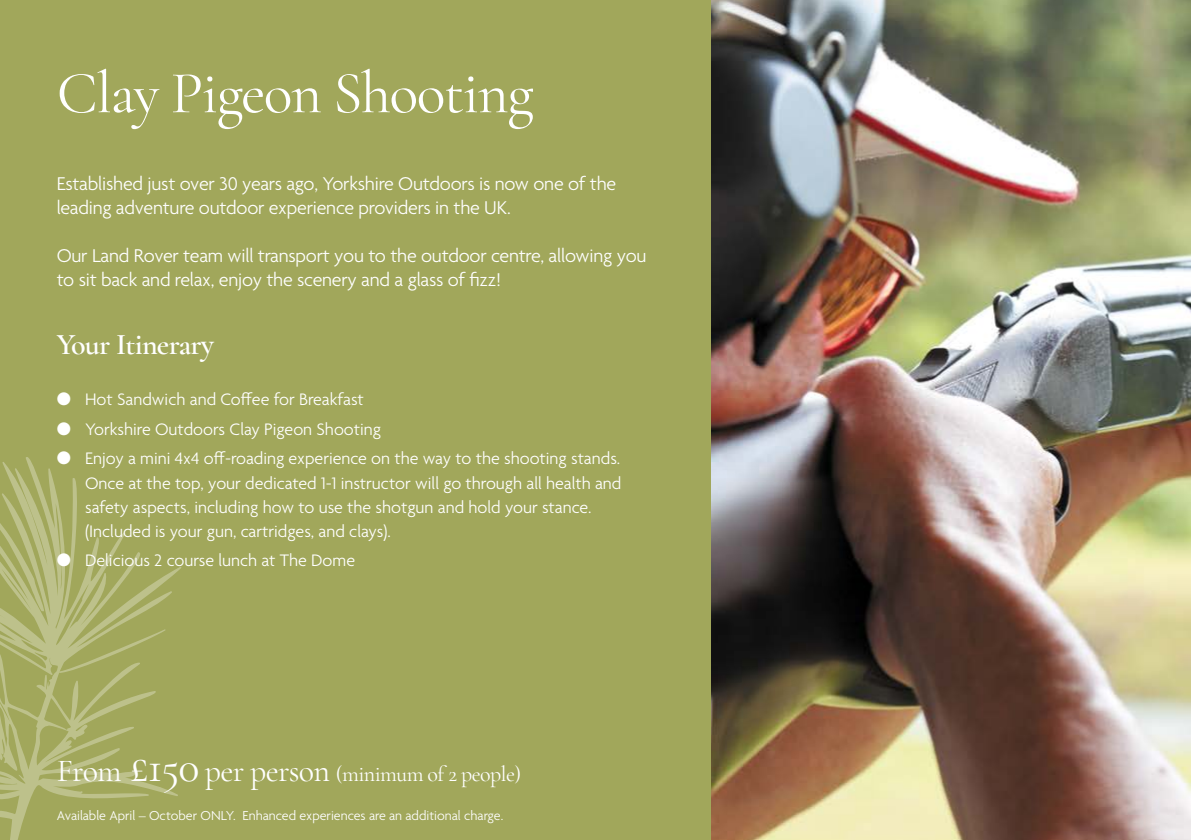
<style>
.page{position:relative;width:1191px;height:840px;background:#fff}
.page>*{position:absolute;margin:0;border:0;box-sizing:border-box;transform-origin:0 0}
.t1{font:60px "Cormorant Garamond";letter-spacing:-.025em;color:#fff}
.t2{font:600 30px "Cormorant Garamond";letter-spacing:-.025em;color:#fff}
.t3{font:22px "Cormorant Garamond";letter-spacing:-.025em;color:#fff}
.t4{font:300 20px/24px "Agenda";letter-spacing:-.01em;color:#fff}
.t5{font:300 18px/24px "Agenda";color:#fff}
.t6{font:300 14px "Agenda";color:#fff}
.s1{font-size:32px}
.s2{font-size:44px}
</style>
<div class="page">
<div style="left:0;top:0;width:1191px;height:839px;background:#a1a75b"></div>
<img style="left:711px;top:0;width:479px;height:839px">
<img style="left:711px;top:386px;width:162px;height:415px">
<svg style="left:0;top:457px;width:181px;height:382px"></svg>
<hr style="left:1190px;top:0;width:1px;height:839px;background:#fff">
<h1 class="t1" style="left:57px;top:57px;width:478px">Clay Pigeon Shooting</h1>
<p class="t4" style="left:57px;top:173px;width:561px">Established just over 30 years ago, Yorkshire Outdoors is now one of the leading adventure outdoor experience providers in the UK.</p>
<p class="t4" style="left:57px;top:245px;width:591px">Our Land Rover team will transport you to the outdoor centre, allowing you to sit back and relax, enjoy the scenery and a glass of fizz!</p>
<h2 class="t2" style="left:57px;top:326px;width:159px">Your Itinerary</h2>
<p class="t5" style="left:57px;top:388px;width:309px">● Hot Sandwich and Coffee for Breakfast</p>
<p class="t5" style="left:57px;top:418px;width:326px">● Yorkshire Outdoors Clay Pigeon Shooting</p>
<p class="t5" style="left:85px;top:447px;width:538px;text-indent:-28px">● Enjoy a mini 4x4 off-roading experience on the way to the shooting stands.<br>Once at the top, your dedicated 1-1 instructor will go through all health and safety aspects, including how to use the shotgun and hold your stance. (Included is your gun, cartridges, and clays).</p>
<p class="t5" style="left:57px;top:549px;width:300px">● Delicious 2 course lunch at The Dome</p>
<p class="t3" style="left:57px;top:760px;width:466px"><span class="s1">From</span> <span class="s2">£150</span> <span class="s1">per person</span> (minimum of 2 people)</p>
<p class="t6" style="left:57px;top:807px;width:448px">Available April – October ONLY. Enhanced experiences are an additional charge.</p>
</div>
